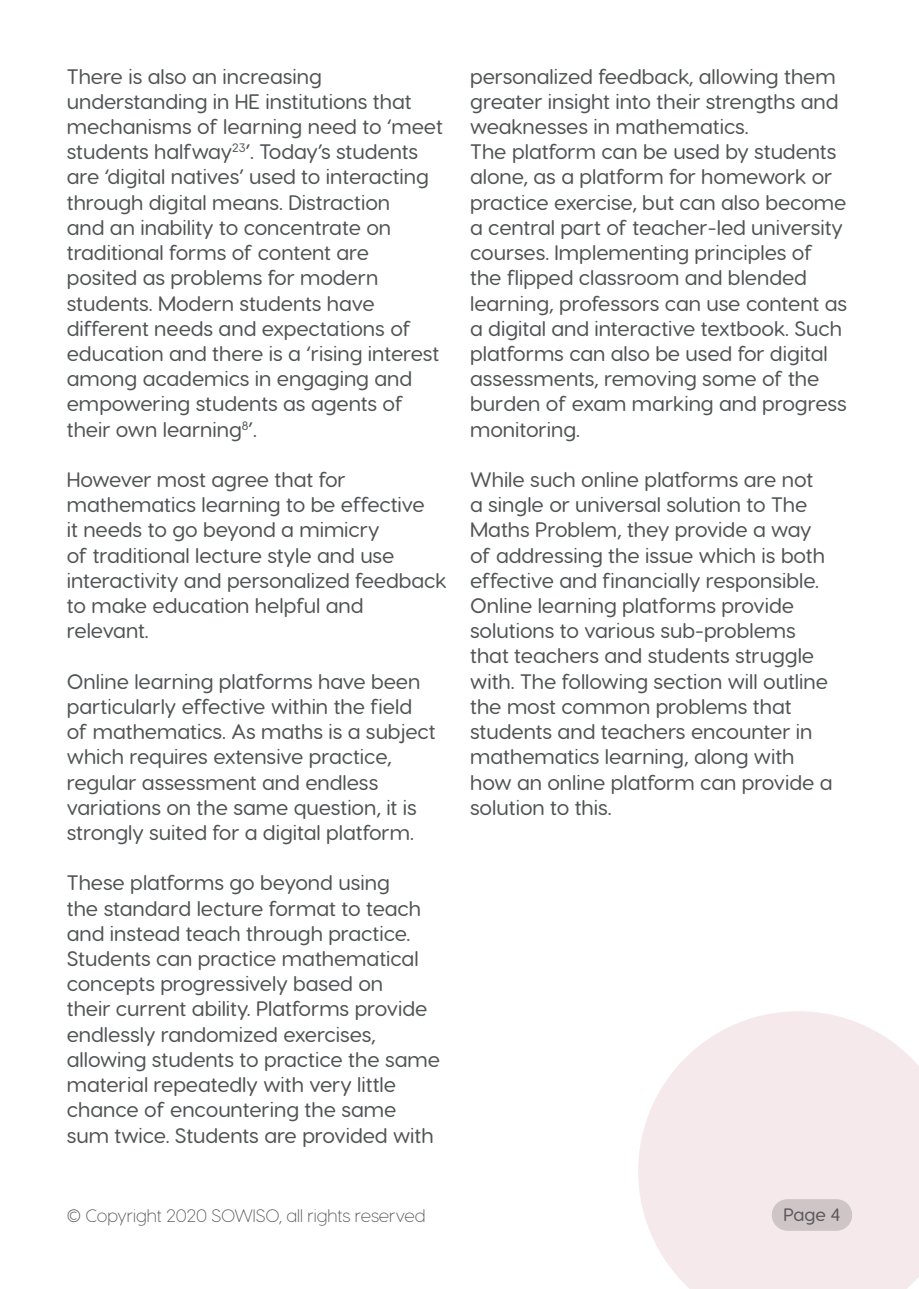
<style>
.page{position:relative;width:919px;height:1289px;background:#fff}
.page>*{position:absolute;margin:0;border:0;box-sizing:border-box;transform-origin:0 0}
.t1{font:500 21px/25.2px "Visby Round CF";color:#515455}
.t2{font:200 18px "Visby Round CF";letter-spacing:-.005em;color:#515455}
.t3{font:500 18px "Visby Round CF";color:#515455}
</style>
<div class="page">
<svg style="left:638px;top:1011px;width:280px;height:277px;background:#f6ebee"></svg>
<svg style="left:771px;top:1199px;width:81px;height:31px;background:#d2cacb"></svg>
<div style="left:784px;top:1208px;width:55px;height:16px;background:#cdc5c6"></div>
<p class="t1" style="left:67px;top:63px;width:377px">There is also an increasing understanding in HE institutions that mechanisms of learning need to ‘meet students halfway<sup>23</sup>’. Today’s students are ‘digital natives’ used to interacting through digital means. Distraction<br>and an inability to concentrate on traditional forms of content are posited as problems for modern students. Modern students have different needs and expectations of education and there is a ‘rising interest among academics in engaging and empowering students as agents of their own learning<sup>8</sup>’.</p>
<p class="t1" style="left:67px;top:467px;width:381px">However most agree that for mathematics learning to be effective<br>it needs to go beyond a mimicry<br>of traditional lecture style and use interactivity and personalized feedback to make education helpful and relevant.</p>
<p class="t1" style="left:67px;top:668px;width:370px">Online learning platforms have been particularly effective within the field of mathematics. As maths is a subject which requires extensive practice, regular assessment and endless variations on the same question, it is strongly suited for a digital platform.</p>
<p class="t1" style="left:67px;top:870px;width:375px">These platforms go beyond using<br>the standard lecture format to teach and instead teach through practice.<br>Students can practice mathematical concepts progressively based on<br>their current ability. Platforms provide endlessly randomized exercises, allowing students to practice the same material repeatedly with very little chance of encountering the same sum twice. Students are provided with</p>
<p class="t1" style="left:470px;top:63px;width:378px">personalized feedback, allowing them greater insight into their strengths and weaknesses in mathematics.<br>The platform can be used by students alone, as a platform for homework or practice exercise, but can also become a central part of teacher-led university courses. Implementing principles of the flipped classroom and blended learning, professors can use content as a digital and interactive textbook. Such platforms can also be used for digital assessments, removing some of the burden of exam marking and progress monitoring.</p>
<p class="t1" style="left:470px;top:467px;width:364px">While such online platforms are not<br>a single or universal solution to The Maths Problem, they provide a way of addressing the issue which is both effective and financially responsible.<br>Online learning platforms provide solutions to various sub-problems that teachers and students struggle with. The following section will outline the most common problems that students and teachers encounter in mathematics learning, along with how an online platform can provide a solution to this.</p>
<p class="t2" style="left:67px;top:1204px;width:360px">© Copyright 2020 SOWISO, all rights reserved</p>
<p class="t3" style="left:783px;top:1202px;width:58px">Page 4</p>
</div>
